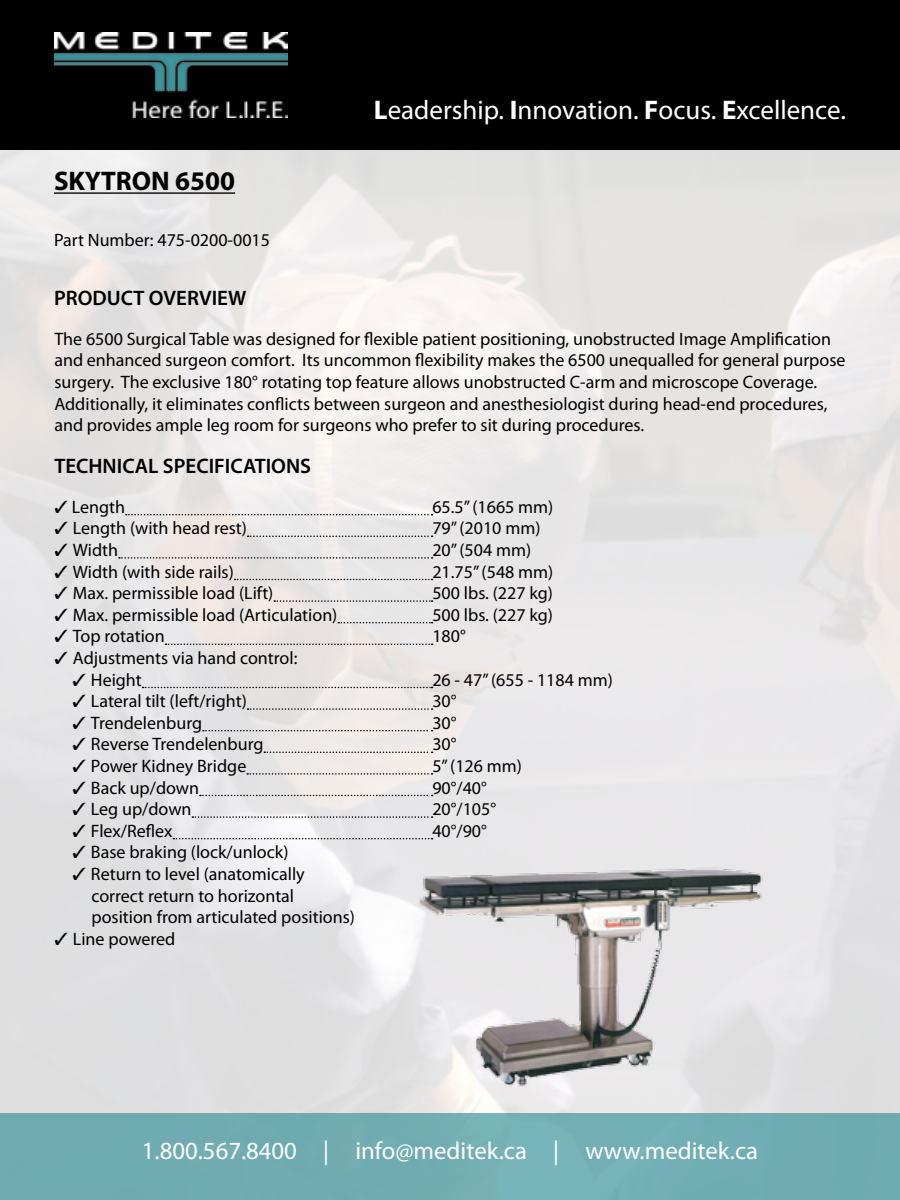
<style>
.page{position:relative;width:900px;height:1200px;background:#fff}
.page>*{position:absolute;margin:0;border:0;box-sizing:border-box;transform-origin:0 0}
.t1{font:27px "Myriad Pro";color:#fff}
.t2{font:700 27px "Myriad Pro";color:#000}
.t3{font:24.75px "Myriad Pro";color:#fff}
.t4{font:600 21px "Myriad Pro";color:#000}
.t5{font:18px/21.6px "Myriad Pro";color:#000}
.s1{font-weight:700}
</style>
<div class="page">
<img style="left:0;top:150px;width:900px;height:963px">
<div style="left:0;top:1113px;width:900px;height:87px;background:#70acb1"></div>
<div style="left:0;top:0;width:900px;height:150px;background:#000"></div>
<img style="left:54px;top:33px;width:233px;height:84px">
<hr style="left:54px;top:192px;width:181px;height:2px;background:#000">
<svg style="left:126px;top:514px;width:307px;height:1px"></svg>
<svg style="left:248px;top:536px;width:185px;height:1px"></svg>
<svg style="left:119px;top:557px;width:314px;height:2px"></svg>
<svg style="left:235px;top:579px;width:198px;height:1px"></svg>
<svg style="left:274px;top:600px;width:159px;height:2px"></svg>
<svg style="left:338px;top:622px;width:95px;height:1px"></svg>
<svg style="left:166px;top:644px;width:267px;height:1px"></svg>
<svg style="left:143px;top:687px;width:290px;height:1px"></svg>
<svg style="left:248px;top:708px;width:185px;height:2px"></svg>
<svg style="left:203px;top:730px;width:230px;height:1px"></svg>
<svg style="left:264px;top:752px;width:169px;height:1px"></svg>
<svg style="left:247px;top:773px;width:186px;height:2px"></svg>
<svg style="left:200px;top:795px;width:233px;height:1px"></svg>
<svg style="left:192px;top:816px;width:241px;height:2px"></svg>
<svg style="left:173px;top:838px;width:260px;height:1px"></svg>
<img style="left:406px;top:858px;width:440px;height:255px">
<h1 class="t2" style="left:54px;top:164px;width:183px">SKYTRON 6500</h1>
<p class="t5" style="left:54px;top:229px;width:218px">Part Number: 475-0200-0015</p>
<h1 class="t1" style="left:374px;top:93px;width:474px"><span class="s1">L</span>eadership. <span class="s1">I</span>nnovation. <span class="s1">F</span>ocus. <span class="s1">E</span>xcellence.</h1>
<p class="t4" style="left:54px;top:285px;width:194px">PRODUCT OVERVIEW</p>
<p class="t5" style="left:54px;top:328px;width:793px">The 6500 Surgical Table was designed for flexible patient positioning, unobstructed Image Amplification and enhanced surgeon comfort. Its uncommon flexibility makes the 6500 unequalled for general purpose surgery. The exclusive 180° rotating top feature allows unobstructed C-arm and microscope Coverage.<br>Additionally, it eliminates conflicts between surgeon and anesthesiologist during head-end procedures, and provides ample leg room for surgeons who prefer to sit during procedures.</p>
<p class="t4" style="left:54px;top:453px;width:258px">TECHNICAL SPECIFICATIONS</p>
<p class="t5" style="left:54px;top:496px;width:72px">✓ Length</p>
<p class="t5" style="left:432px;top:496px;width:123px">65.5” (1665 mm)</p>
<p class="t5" style="left:54px;top:517px;width:194px">✓ Length (with head rest)</p>
<p class="t5" style="left:432px;top:517px;width:110px">79” (2010 mm)</p>
<p class="t5" style="left:54px;top:539px;width:65px">✓ Width</p>
<p class="t5" style="left:432px;top:539px;width:100px">20” (504 mm)</p>
<p class="t5" style="left:54px;top:561px;width:181px">✓ Width (with side rails)</p>
<p class="t5" style="left:432px;top:561px;width:123px">21.75” (548 mm)</p>
<p class="t5" style="left:54px;top:582px;width:221px">✓ Max. permissible load (Lift)</p>
<p class="t5" style="left:432px;top:582px;width:122px">500 lbs. (227 kg)</p>
<p class="t5" style="left:54px;top:604px;width:285px">✓ Max. permissible load (Articulation)</p>
<p class="t5" style="left:432px;top:604px;width:122px">500 lbs. (227 kg)</p>
<p class="t5" style="left:54px;top:625px;width:112px">✓ Top rotation</p>
<p class="t5" style="left:432px;top:625px;width:35px">180°</p>
<p class="t5" style="left:54px;top:647px;width:245px">✓ Adjustments via hand control:</p>
<p class="t5" style="left:72px;top:669px;width:71px">✓ Height</p>
<p class="t5" style="left:432px;top:669px;width:182px">26 - 47” (655 - 1184 mm)</p>
<p class="t5" style="left:72px;top:690px;width:176px">✓ Lateral tilt (left/right)</p>
<p class="t5" style="left:432px;top:690px;width:26px">30°</p>
<p class="t5" style="left:72px;top:712px;width:131px">✓ Trendelenburg</p>
<p class="t5" style="left:432px;top:712px;width:26px">30°</p>
<p class="t5" style="left:72px;top:733px;width:193px">✓ Reverse Trendelenburg</p>
<p class="t5" style="left:432px;top:733px;width:26px">30°</p>
<p class="t5" style="left:72px;top:755px;width:176px">✓ Power Kidney Bridge</p>
<p class="t5" style="left:432px;top:755px;width:91px">5” (126 mm)</p>
<p class="t5" style="left:72px;top:777px;width:128px">✓ Back up/down</p>
<p class="t5" style="left:432px;top:777px;width:56px">90°/40°</p>
<p class="t5" style="left:72px;top:798px;width:121px">✓ Leg up/down</p>
<p class="t5" style="left:432px;top:798px;width:65px">20°/105°</p>
<p class="t5" style="left:72px;top:820px;width:102px">✓ Flex/Reflex</p>
<p class="t5" style="left:432px;top:820px;width:56px">40°/90°</p>
<p class="t5" style="left:72px;top:841px;width:218px">✓ Base braking (lock/unlock)</p>
<p class="t5" style="left:91px;top:863px;width:265px;text-indent:-19px">✓ Return to level (anatomically correct return to horizontal position from articulated positions)</p>
<p class="t5" style="left:54px;top:928px;width:123px">✓ Line powered</p>
<h2 class="t3" style="left:142px;top:1136px;width:618px">1.800.567.8400 | info@meditek.ca | www.meditek.ca</h2>
</div>
